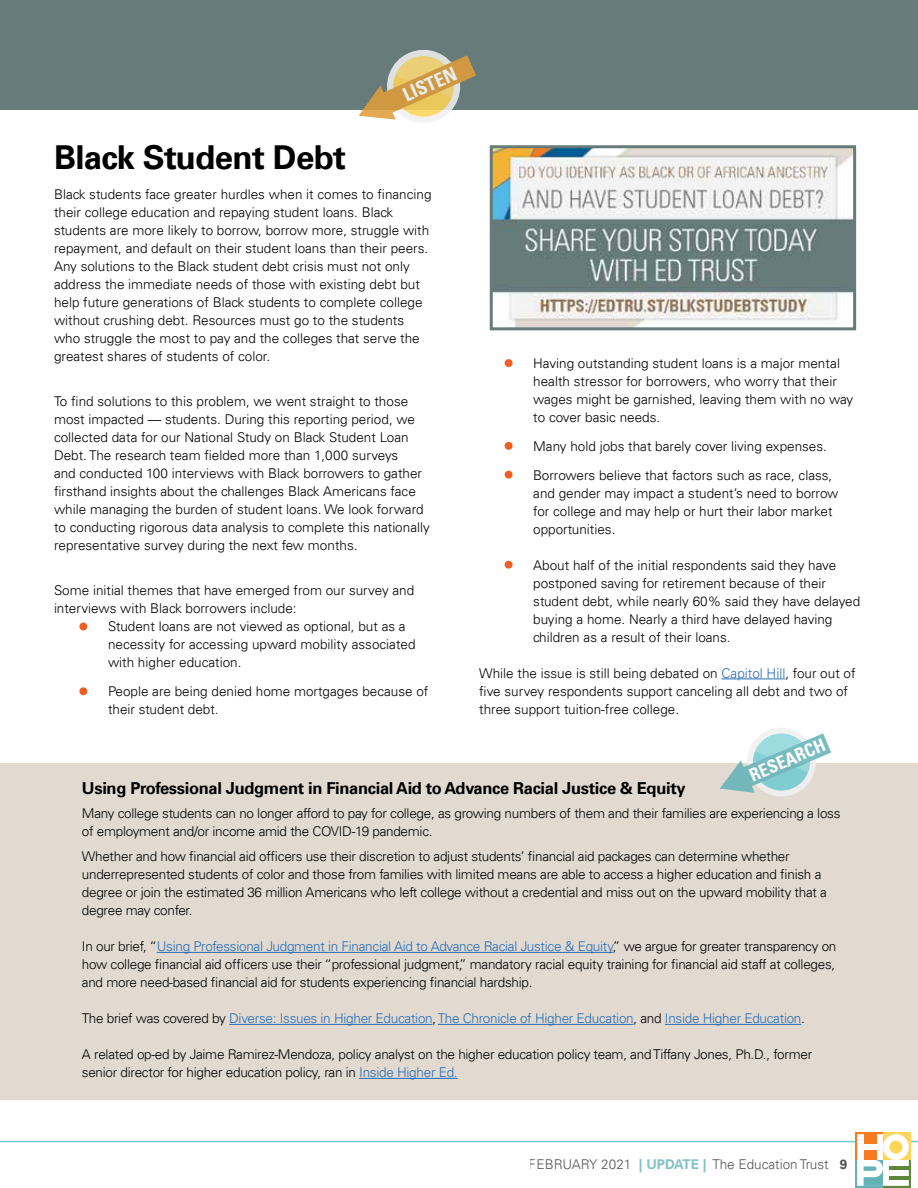
<style>
.page{position:relative;width:918px;height:1188px;background:#fff}
.page>*{position:absolute;margin:0;border:0;box-sizing:border-box;transform-origin:0 0}
.t1{font:700 33px "Univers LT";letter-spacing:-.02em;color:#000}
.t2{font:700 condensed 19.35px "Univers LT Std";color:#fff}
.t3{font:700 condensed 18.15px "Univers LT Std";color:#fff}
.t4{font:700 16.5px "Univers LT";letter-spacing:-.02em;color:#000}
.t5{font:300 13.5px/18px "Univers LT";color:#000}
.t6{font:300 13.5px/18px "Univers LT";letter-spacing:-.02em;color:#000}
.t7{font:300 13.5px "Univers LT";letter-spacing:-.02em;color:#266db6}
.t8{font:300 13.5px "Univers LT";color:#292829}
.s1{font-weight:700;color:#f15d22}
.s2{color:#266db6}
.s3{color:#000}
.s4{font-weight:700;color:#63b2b8}
.s5{font-weight:700}
</style>
<div class="page">
<div style="left:0;top:0;width:918px;height:109px;background:#677b7a"></div>
<div style="left:0;top:763px;width:918px;height:336px;background:#e2dad1"></div>
<hr style="left:722px;top:679px;width:63px;height:1px;background:#266db6">
<img style="left:494px;top:149px;width:358px;height:177px">
<div style="left:490px;top:145px;width:366px;height:185px;border:3px solid #677b7a"></div>
<svg style="left:359px;top:49px;width:117px;height:74px"></svg>
<hr style="left:0;top:1141px;width:918px;height:1px;background:#72cbd2">
<svg style="left:855px;top:1132px;width:56px;height:56px"></svg>
<hr style="left:157px;top:952px;width:456px;height:1px;background:#266db6">
<hr style="left:229px;top:1024px;width:203px;height:1px;background:#266db6">
<hr style="left:438px;top:1024px;width:195px;height:1px;background:#266db6">
<hr style="left:665px;top:1024px;width:136px;height:1px;background:#266db6">
<hr style="left:359px;top:1078px;width:99px;height:1px;background:#266db6">
<svg style="left:720px;top:728px;width:111px;height:69px"></svg>
<h1 class="t1" style="left:54px;top:138px;width:294px">Black Student Debt</h1>
<h2 class="t2" style="left:399px;top:85px;width:58px;rotate:-24deg">LISTEN</h2>
<p class="t5" style="left:54px;top:186px;width:379px">Black students face greater hurdles when it comes to financing their college education and repaying student loans. Black students are more likely to borrow, borrow more, struggle with repayment, and default on their student loans than their peers.<br>Any solutions to the Black student debt crisis must not only address the immediate needs of those with existing debt but help future generations of Black students to complete college without crushing debt. Resources must go to the students who struggle the most to pay and the colleges that serve the greatest shares of students of color.</p>
<p class="t5" style="left:54px;top:393px;width:377px">To find solutions to this problem, we went straight to those most impacted — students. During this reporting period, we collected data for our National Study on Black Student Loan Debt. The research team fielded more than 1,000 surveys<br>and conducted 100 interviews with Black borrowers to gather firsthand insights about the challenges Black Americans face while managing the burden of student loans. We look forward to conducting rigorous data analysis to complete this nationally representative survey during the next few months.</p>
<p class="t5" style="left:54px;top:582px;width:362px">Some initial themes that have emerged from our survey and interviews with Black borrowers include:</p>
<p class="t5" style="left:108px;top:618px;width:309px;text-indent:-27px"><span class="s1">•</span> Student loans are not viewed as optional, but as a necessity for accessing upward mobility associated with higher education.</p>
<p class="t5" style="left:108px;top:682px;width:322px;text-indent:-27px"><span class="s1">•</span> People are being denied home mortgages because of their student debt.</p>
<p class="t5" style="left:533px;top:354px;width:322px;text-indent:-27px"><span class="s1">•</span> Having outstanding student loans is a major mental health stressor for borrowers, who worry that their wages might be garnished, leaving them with no way to cover basic needs.</p>
<p class="t5" style="left:506px;top:437px;width:322px"><span class="s1">•</span> Many hold jobs that barely cover living expenses.</p>
<p class="t5" style="left:533px;top:466px;width:307px;text-indent:-27px"><span class="s1">•</span> Borrowers believe that factors such as race, class, and gender may impact a student’s need to borrow for college and may help or hurt their labor market opportunities.</p>
<p class="t5" style="left:533px;top:556px;width:328px;text-indent:-27px"><span class="s1">•</span> About half of the initial respondents said they have postponed saving for retirement because of their student debt, while nearly 60% said they have delayed buying a home. Nearly a third have delayed having children as a result of their loans.</p>
<p class="t5" style="left:479px;top:664px;width:378px">While the issue is still being debated on <span class="s2">Capitol Hill</span>, four out of five survey respondents support canceling all debt and two of three support tuition-free college.</p>
<h3 class="t3" style="left:746px;top:765px;width:82px;rotate:-23deg">RESEARCH</h3>
<p class="t4" style="left:82px;top:778px;width:605px">Using Professional Judgment in Financial Aid to Advance Racial Justice &amp; Equity</p>
<p class="t6" style="left:82px;top:805px;width:760px">Many college students can no longer afford to pay for college, as growing numbers of them and their families are experiencing a loss of employment and/or income amid the COVID-19 pandemic.</p>
<p class="t6" style="left:82px;top:847px;width:747px">Whether and how financial aid officers use their discretion to adjust students’ financial aid packages can determine whether underrepresented students of color and those from families with limited means are able to access a higher education and finish a degree or join the estimated 36 million Americans who left college without a credential and miss out on the upward mobility that a degree may confer.</p>
<p class="t5" style="left:82px;top:937px;width:756px;text-align:justify">In our brief, “<span class="s2">Using Professional Judgment in Financial Aid to Advance Racial Justice &amp; Equity</span>,” we argue for greater transparency on how college financial aid officers use their “professional judgment,” mandatory racial equity training for financial aid staff at colleges, and more need-based financial aid for students experiencing financial hardship.</p>
<p class="t7" style="left:82px;top:1010px;width:725px"><span class="s3">The brief was covered by</span> Diverse: Issues in Higher Education<span class="s3">,</span> The Chronicle of Higher Education<span class="s3">, and</span> Inside Higher Education<span class="s3">.</span></p>
<p class="t6" style="left:82px;top:1045px;width:732px">A related op-ed by Jaime Ramirez-Mendoza, policy analyst on the higher education policy team, and Tiffany Jones, Ph.D., former senior director for higher education policy, ran in <span class="s2">Inside Higher Ed.</span></p>
<p class="t8" style="left:529px;top:1156px;width:320px">FEBRUARY 2021 <span class="s4">| UPDATE |</span> The Education Trust <span class="s5">9</span></p>
</div>
